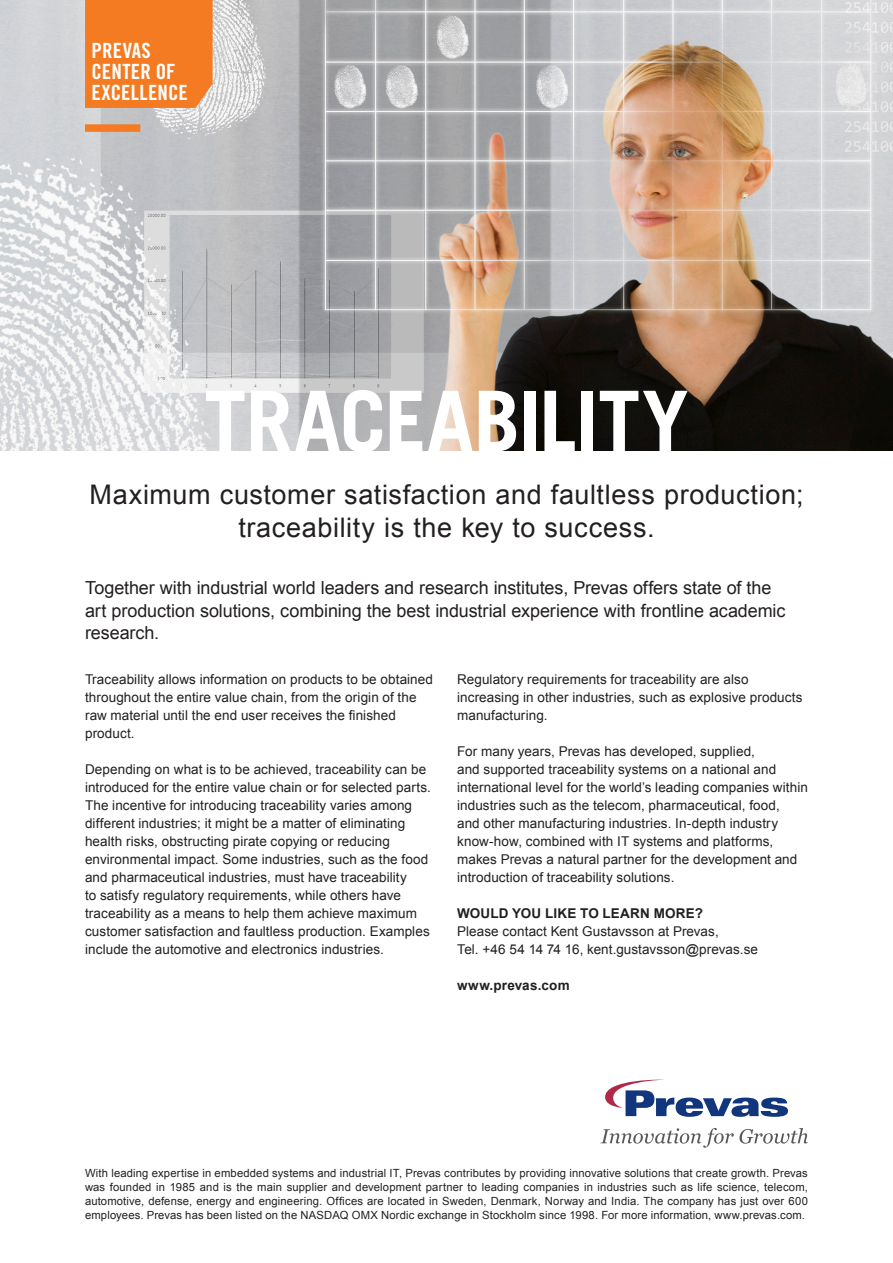
<style>
.page{position:relative;width:893px;height:1263px;background:#fff}
.page>*{position:absolute;margin:0;border:0;box-sizing:border-box;transform-origin:0 0}
.Prevas_vit_huvudrubr{font:700 84px "Trade Gothic LT Std";letter-spacing:-.01em;color:#fff}
.Prevas-underrubrik{font:27px/33px "Arial";letter-spacing:.025em;color:#231f20;text-align:center}
.Prevas-brandingtext{font:21px/21px "Trade Gothic LT Std Bd Cn 20";letter-spacing:.01em;color:#fff}
.Prevas-Ingress{font:18px/22.5px "Arial";letter-spacing:-.005em;color:#231f20}
.Prevas_Brödtext{font:13.5px/18px "Arial";letter-spacing:.005em;color:#231f20}
.Prevas_Brödtext-2{font:700 13.5px "Arial";letter-spacing:.015em;color:#231f20}
.t1{font:11.25px/14.2px "Arial";letter-spacing:.015em;color:#231f20;text-align:justify}
</style>
<div class="page">
<img style="left:0;top:0;width:893px;height:451px">
<svg style="left:600px;top:1128px;width:208px;height:20px"></svg>
<svg style="left:605px;top:1079px;width:183px;height:38px"></svg>
<div style="left:85px;top:124px;width:55px;height:8px;background:#f47b21"></div>
<div style="left:85px;top:0;width:128px;height:108px;background:#f47b21"></div>
<p class="Prevas-brandingtext" style="left:91px;top:40px;width:61px">PREVAS</p>
<p class="Prevas-brandingtext" style="left:91px;top:61px;width:98px">CENTER OF<br>EXCELLENCE</p>
<p class="Prevas_vit_huvudrubr" style="left:204px;top:370px;width:486px">TRACEABILITY</p>
<p class="Prevas-underrubrik" style="left:89px;top:478px;width:716px">Maximum customer satisfaction and faultless production; traceability is the key to success.</p>
<p class="Prevas-Ingress" style="left:85px;top:577px;width:702px">Together with industrial world leaders and research institutes, Prevas offers state of the art production solutions, combining the best industrial experience with frontline academic research.</p>
<p class="Prevas_Brödtext" style="left:85px;top:670px;width:349px">Traceability allows information on products to be obtained throughout the entire value chain, from the origin of the raw material until the end user receives the finished product.</p>
<p class="Prevas_Brödtext" style="left:85px;top:760px;width:347px">Depending on what is to be achieved, traceability can be introduced for the entire value chain or for selected parts.<br>The incentive for introducing traceability varies among different industries; it might be a matter of eliminating health risks, obstructing pirate copying or reducing environmental impact. Some industries, such as the food and pharmaceutical industries, must have traceability<br>to satisfy regulatory requirements, while others have traceability as a means to help them achieve maximum customer satisfaction and faultless production. Examples include the automotive and electronics industries.</p>
<p class="Prevas_Brödtext" style="left:457px;top:670px;width:347px">Regulatory requirements for traceability are also increasing in other industries, such as explosive products manufacturing.</p>
<p class="Prevas_Brödtext" style="left:457px;top:742px;width:352px">For many years, Prevas has developed, supplied,<br>and supported traceability systems on a national and international level for the world’s leading companies within industries such as the telecom, pharmaceutical, food,<br>and other manufacturing industries. In-depth industry know-how, combined with IT systems and platforms, makes Prevas a natural partner for the development and introduction of traceability solutions.</p>
<p class="Prevas_Brödtext-2" style="left:457px;top:904px;width:247px">WOULD YOU LIKE TO LEARN MORE?</p>
<p class="Prevas_Brödtext" style="left:457px;top:922px;width:302px">Please contact Kent Gustavsson at Prevas,<br>Tel. +46 54 14 74 16, kent.gustavsson@prevas.se</p>
<p class="Prevas_Brödtext-2" style="left:457px;top:976px;width:114px">www.prevas.com</p>
<p class="t1" style="left:85px;top:1165px;width:724px">With leading expertise in embedded systems and industrial IT, Prevas contributes by providing innovative solutions that create growth. Prevas was founded in 1985 and is the main supplier and development partner to leading companies in industries such as life science, telecom, automotive, defense, energy and engineering. Offices are located in Sweden, Denmark, Norway and India. The company has just over 600 employees. Prevas has been listed on the NASDAQ OMX Nordic exchange in Stockholm since 1998. For more information, www.prevas.com.</p>
</div>
